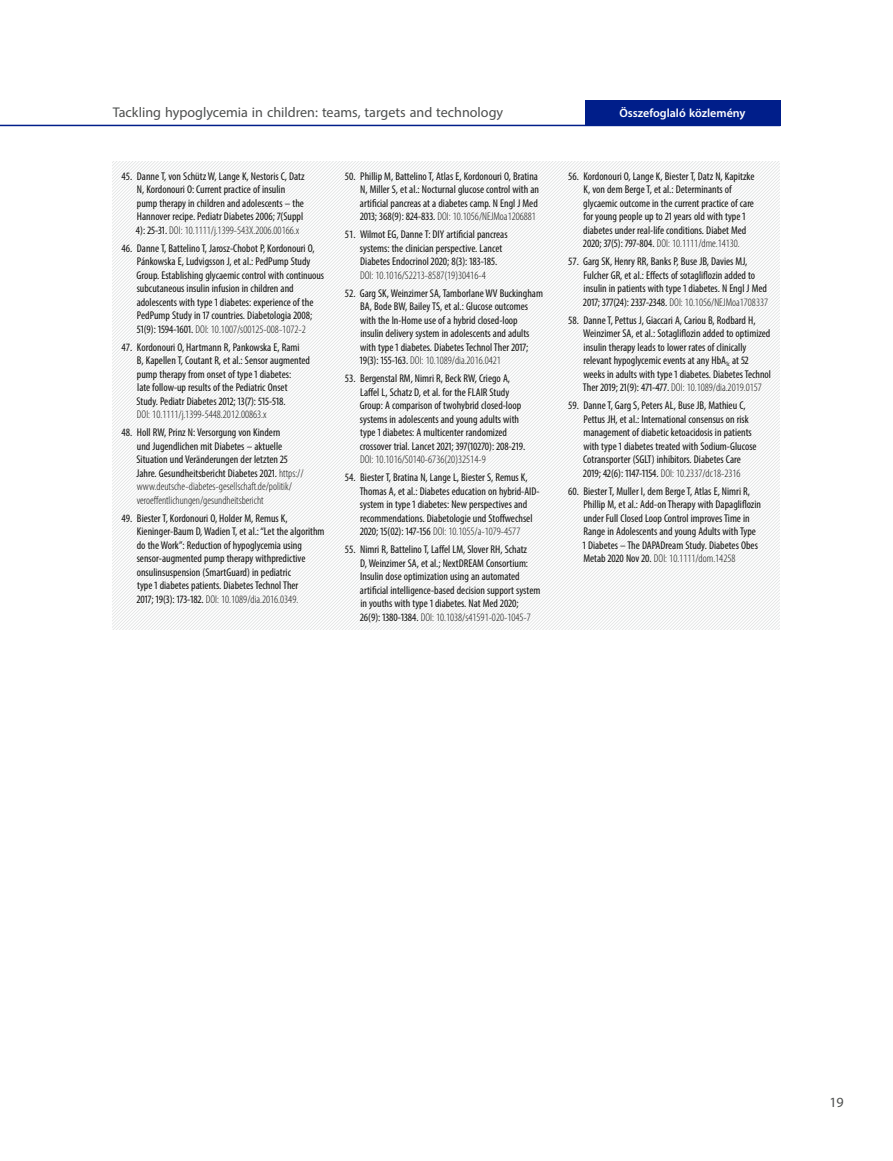
<style>
.page{position:relative;width:893px;height:1161px;background:#fff}
.page>*{position:absolute;margin:0;border:0;box-sizing:border-box;transform-origin:0 0}
.t1{font:14.1px "Myriad Pro";color:#4d4f4e}
.t2{font:600 12px "Myriad Pro";color:#fff}
.t3{font:condensed 11.25px/13.5px "Myriad Pro";color:#11110f}
.s1{font-weight:300}
</style>
<div class="page">
<svg style="left:112px;top:162px;width:668px;height:468px"></svg>
<hr style="left:0;top:125px;width:780px;height:1px;background:#001e8a">
<div style="left:585px;top:100px;width:195px;height:25px;background:#001e8a"></div>
<p class="t1" style="left:113px;top:104px;width:392px">Tackling hypoglycemia in children: teams, targets and technology</p>
<p class="t3" style="left:136px;top:169px;width:170px;text-indent:-15px">45. Danne T, von Schütz W, Lange K, Nestoris C, Datz N, Kordonouri O: Current practice of insulin pump therapy in children and adolescents – the Hannover recipe. Pediatr Diabetes 2006; 7(Suppl 4): 25-31. <span class="s1">DOI: 10.1111/j.1399-543X.2006.00166.x</span></p>
<p class="t3" style="left:137px;top:241px;width:189px;text-indent:-15px">46. Danne T, Battelino T, Jarosz-Chobot P, Kordonouri O, Pánkowska E, Ludvigsson J, et al.: PedPump Study Group. Establishing glycaemic control with continuous subcutaneous insulin infusion in children and adolescents with type 1 diabetes: experience of the PedPump Study in 17 countries. Diabetologia 2008; 51(9): 1594-1601. <span class="s1">DOI: 10.1007/s00125-008-1072-2</span></p>
<p class="t3" style="left:136px;top:340px;width:175px;text-indent:-15px">47. Kordonouri O, Hartmann R, Pankowska E, Rami<br>B, Kapellen T, Coutant R, et al.: Sensor augmented pump therapy from onset of type 1 diabetes:<br>late follow-up results of the Pediatric Onset Study. Pediatr Diabetes 2012; 13(7): 515-518.<br><span class="s1">DOI: 10.1111/j.1399-5448.2012.00863.x</span></p>
<p class="t3" style="left:136px;top:425px;width:169px;text-indent:-15px">48. Holl RW, Prinz N: Versorgung von Kindern<br>und Jugendlichen mit Diabetes – aktuelle Situation und Veränderungen der letzten 25<br>Jahre. Gesundheitsbericht Diabetes 2021. <span class="s1">https:// www.deutsche-diabetes-gesellschaft.de/politik/ veroeffentlichungen/gesundheitsbericht</span></p>
<p class="t3" style="left:137px;top:511px;width:189px;text-indent:-15px">49. Biester T, Kordonouri O, Holder M, Remus K, Kieninger-Baum D, Wadien T, et al.: “Let the algorithm do the Work”: Reduction of hypoglycemia using sensor-augmented pump therapy withpredictive onsulinsuspension (SmartGuard) in pediatric<br>type 1 diabetes patients. Diabetes Technol Ther<br>2017; 19(3): 173-182. <span class="s1">DOI: 10.1089/dia.2016.0349.</span></p>
<p class="t3" style="left:360px;top:169px;width:181px;text-align:justify;text-indent:-15px">50. Phillip M, Battelino T, Atlas E, Kordonouri O, Bratina N, Miller S, et al.: Nocturnal glucose control with an artificial pancreas at a diabetes camp. N Engl J Med 2013; 368(9): 824-833. <span class="s1">DOI: 10.1056/NEJMoa1206881</span></p>
<p class="t3" style="left:360px;top:227px;width:149px;text-indent:-15px">51. Wilmot EG, Danne T: DIY artificial pancreas systems: the clinician perspective. Lancet Diabetes Endocrinol 2020; 8(3): 183-185.<br><span class="s1">DOI: 10.1016/S2213-8587(19)30416-4</span></p>
<p class="t3" style="left:360px;top:286px;width:185px;text-indent:-15px">52. Garg SK, Weinzimer SA, Tamborlane WV Buckingham BA, Bode BW, Bailey TS, et al.: Glucose outcomes with the In-Home use of a hybrid closed-loop insulin delivery system in adolescents and adults with type 1 diabetes. Diabetes Technol Ther 2017; 19(3): 155-163. <span class="s1">DOI: 10.1089/dia.2016.0421</span></p>
<p class="t3" style="left:360px;top:371px;width:167px;text-indent:-15px">53. Bergenstal RM, Nimri R, Beck RW, Criego A, Laffel L, Schatz D, et al. for the FLAIR Study Group: A comparison of twohybrid closed-loop systems in adolescents and young adults with type 1 diabetes: A multicenter randomized crossover trial. Lancet 2021; 397(10270): 208-219.<br><span class="s1">DOI: 10.1016/S0140-6736(20)32514-9</span></p>
<p class="t3" style="left:360px;top:470px;width:181px;text-indent:-15px">54. Biester T, Bratina N, Lange L, Biester S, Remus K, Thomas A, et al.: Diabetes education on hybrid-AID&shy;system in type 1 diabetes: New perspectives and recommendations. Diabetologie und Stoffwechsel 2020; 15(02): 147-156 <span class="s1">DOI: 10.1055/a-1079-4577</span></p>
<p class="t3" style="left:360px;top:542px;width:182px;text-indent:-15px">55. Nimri R, Battelino T, Laffel LM, Slover RH, Schatz<br>D, Weinzimer SA, et al.; NextDREAM Consortium:<br>Insulin dose optimization using an automated artificial intelligence-based decision support system in youths with type 1 diabetes. Nat Med 2020; 26(9): 1380-1384. <span class="s1">DOI: 10.1038/s41591-020-1045-7</span></p>
<p class="t2" style="left:619px;top:105px;width:128px">Összefoglaló közlemény</p>
<p class="t3" style="left:583px;top:169px;width:173px;text-indent:-15px">56. Kordonouri O, Lange K, Biester T, Datz N, Kapitzke K, von dem Berge T, et al.: Determinants of glycaemic outcome in the current practice of care for young people up to 21 years old with type 1 diabetes under real-life conditions. Diabet Med 2020; 37(5): 797-804. <span class="s1">DOI: 10.1111/dme.14130.</span></p>
<p class="t3" style="left:583px;top:254px;width:186px;text-indent:-15px">57. Garg SK, Henry RR, Banks P, Buse JB, Davies MJ, Fulcher GR, et al.: Effects of sotagliflozin added to insulin in patients with type 1 diabetes. N Engl J Med 2017; 377(24): 2337-2348. <span class="s1">DOI: 10.1056/NEJMoa1708337</span></p>
<p class="t3" style="left:583px;top:313px;width:190px;text-indent:-15px">58. Danne T, Pettus J, Giaccari A, Cariou B, Rodbard H, Weinzimer SA, et al.: Sotagliflozin added to optimized insulin therapy leads to lower rates of clinically relevant hypoglycemic events at any HbA<sub>1c</sub> at 52 weeks in adults with type 1 diabetes. Diabetes Technol Ther 2019; 21(9): 471-477. <span class="s1">DOI: 10.1089/dia.2019.0157</span></p>
<p class="t3" style="left:583px;top:398px;width:175px;text-indent:-15px">59. Danne T, Garg S, Peters AL, Buse JB, Mathieu C, Pettus JH, et al.: International consensus on risk management of diabetic ketoacidosis in patients with type 1 diabetes treated with Sodium-Glucose Cotransporter (SGLT) inhibitors. Diabetes Care 2019; 42(6): 1147-1154. <span class="s1">DOI: 10.2337/dc18-2316</span></p>
<p class="t3" style="left:583px;top:484px;width:180px;text-indent:-15px">60. Biester T, Muller I, dem Berge T, Atlas E, Nimri R, Phillip M, et al.: Add-on Therapy with Dapagliflozin under Full Closed Loop Control improves Time in Range in Adolescents and young Adults with Type 1 Diabetes – The DAPADream Study. Diabetes Obes Metab 2020 Nov 20. <span class="s1">DOI: 10.1111/dom.14258</span></p>
<p class="t1" style="left:829px;top:1094px;width:16px">19</p>
</div>
